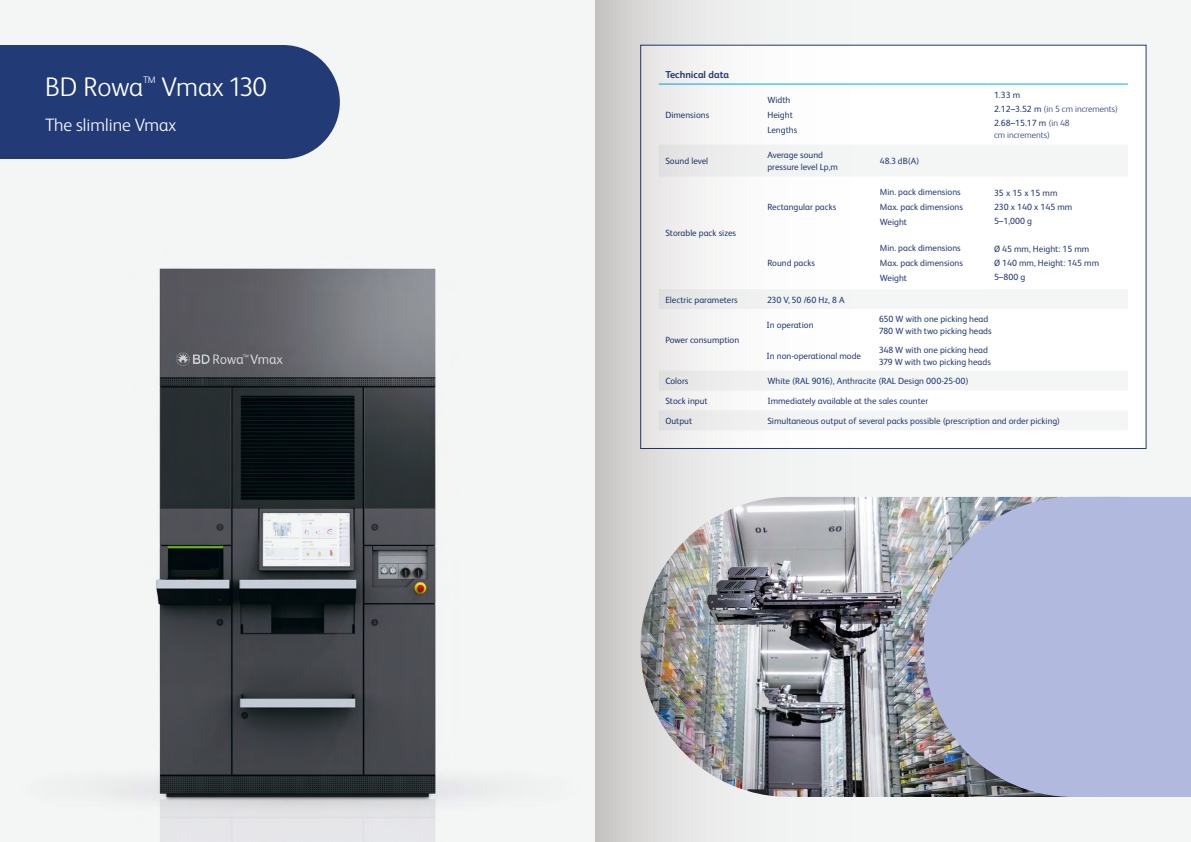
<style>
.page{position:relative;width:1191px;height:842px;background:#fff}
.page>*{position:absolute;margin:0;border:0;box-sizing:border-box;transform-origin:0 0}
.Subhead_3{font:300 27px "FS Albert Pro";color:#fff}
.Subhead_3-2{font:300 18px "FS Albert Pro";color:#fff}
.Body_Header{font:700 10px "FS Albert Pro";color:#223a76}
.Subhead_3-3{font:300 9.6px "FS Albert Pro";color:#fff}
.Specifications{font:9px/12px "FS Albert Pro";color:#223a76}
.Table_Numbers{font:9px "FS Albert Pro";color:#223a76}
.Table_Numbers-2{font:300 9px/12px "FS Albert Pro";color:#223a76}
.s1{font-weight:400}
</style>
<div class="page">
<div style="left:0;top:0;width:734px;height:842px;background:#f4f5f5"></div>
<img style="left:113px;top:36px;width:483px;height:806px">
<div style="left:0;top:45px;width:340px;height:114px;background:#223a76"></div>
<img style="left:596px;top:0;width:595px;height:842px">
<p class="Subhead_3" style="left:45px;top:69px;width:100px">BD Rowa</p>
<p class="Subhead_3-3" style="left:143px;top:74px;width:14px">TM</p>
<p class="Subhead_3" style="left:162px;top:69px;width:107px">Vmax 130</p>
<p class="Subhead_3-2" style="left:45px;top:112px;width:133px">The slimline Vmax</p>
<p class="Body_Header" style="left:665px;top:67px;width:65px">Technical data</p>
<p class="Table_Numbers" style="left:665px;top:108px;width:45px">Dimensions</p>
<p class="Specifications" style="left:767px;top:93px;width:25px">Width</p>
<p class="Specifications" style="left:767px;top:108px;width:27px">Height</p>
<p class="Specifications" style="left:767px;top:123px;width:31px">Lengths</p>
<p class="Table_Numbers" style="left:665px;top:155px;width:44px">Sound level</p>
<p class="Specifications" style="left:767px;top:148px;width:72px">Average sound pressure level Lp,m</p>
<p class="Specifications" style="left:880px;top:154px;width:41px">48.3 dB(A)</p>
<p class="Table_Numbers" style="left:665px;top:227px;width:72px">Storable pack sizes</p>
<p class="Specifications" style="left:767px;top:200px;width:70px">Rectangular packs</p>
<p class="Specifications" style="left:767px;top:257px;width:49px">Round packs</p>
<p class="Specifications" style="left:880px;top:185px;width:82px">Min. pack dimensions</p>
<p class="Specifications" style="left:880px;top:200px;width:85px">Max. pack dimensions</p>
<p class="Specifications" style="left:880px;top:215px;width:29px">Weight</p>
<p class="Specifications" style="left:880px;top:242px;width:82px">Min. pack dimensions</p>
<p class="Specifications" style="left:880px;top:257px;width:85px">Max. pack dimensions</p>
<p class="Specifications" style="left:880px;top:272px;width:29px">Weight</p>
<p class="Table_Numbers" style="left:994px;top:88px;width:28px">1.33 m</p>
<p class="Table_Numbers-2" style="left:994px;top:102px;width:125px"><span class="s1">2.12–3.52 m</span> (in 5 cm increments)</p>
<p class="Table_Numbers-2" style="left:994px;top:116px;width:77px"><span class="s1">2.68–15.17 m</span> (in 48 cm increments)</p>
<p class="Table_Numbers" style="left:994px;top:187px;width:65px">35 x 15 x 15 mm</p>
<p class="Table_Numbers" style="left:994px;top:201px;width:80px">230 x 140 x 145 mm</p>
<p class="Table_Numbers" style="left:994px;top:215px;width:40px">5–1,000 g</p>
<p class="Table_Numbers" style="left:994px;top:243px;width:97px">Ø 45 mm, Height: 15 mm</p>
<p class="Table_Numbers" style="left:994px;top:257px;width:107px">Ø 140 mm, Height: 145 mm</p>
<p class="Table_Numbers" style="left:994px;top:271px;width:33px">5–800 g</p>
<p class="Table_Numbers" style="left:665px;top:293px;width:74px">Electric parameters</p>
<p class="Specifications" style="left:767px;top:293px;width:79px">230 V, 50 /60 Hz, 8 A</p>
<p class="Table_Numbers" style="left:665px;top:334px;width:75px">Power consumption</p>
<p class="Specifications" style="left:766px;top:318px;width:48px">In operation</p>
<p class="Specifications" style="left:766px;top:349px;width:96px">In non-operational mode</p>
<p class="Specifications" style="left:879px;top:312px;width:111px">650 W with one picking head</p>
<p class="Specifications" style="left:879px;top:324px;width:114px">780 W with two picking heads</p>
<p class="Specifications" style="left:879px;top:343px;width:110px">348 W with one picking head</p>
<p class="Specifications" style="left:879px;top:355px;width:113px">379 W with two picking heads</p>
<p class="Table_Numbers" style="left:665px;top:374px;width:25px">Colors</p>
<p class="Specifications" style="left:767px;top:374px;width:203px">White (RAL 9016), Anthracite (RAL Design 000-25-00)</p>
<p class="Table_Numbers" style="left:665px;top:394px;width:44px">Stock input</p>
<p class="Specifications" style="left:767px;top:394px;width:162px">Immediately available at the sales counter</p>
<p class="Table_Numbers" style="left:665px;top:414px;width:28px">Output</p>
<p class="Specifications" style="left:767px;top:414px;width:294px">Simultaneous output of several packs possible (prescription and order picking)</p>
</div>
